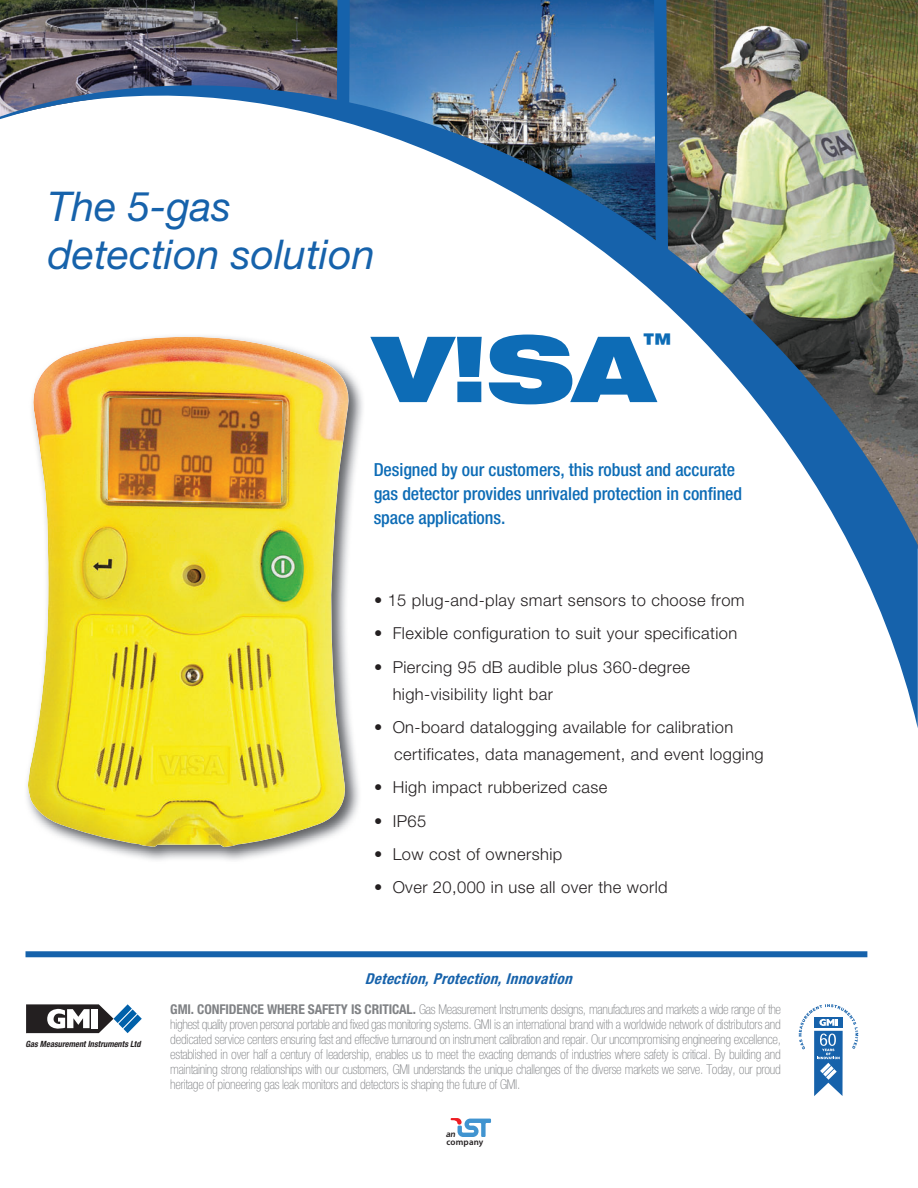
<style>
.page{position:relative;width:918px;height:1188px;background:#fff}
.page>*{position:absolute;margin:0;border:0;box-sizing:border-box;transform-origin:0 0}
.t1{font:900 expanded 91.5px "Helvetica Neue LT Pro";color:#0d6cb6}
.t2{font:italic 41.1px/47.8px "Helvetica Neue LT Pro";color:#1662ab}
.t3{font:900 expanded 27.45px "Helvetica Neue LT Pro";color:#0d6cb6}
.t4{font:500 condensed 18px/24px "Helvetica Neue LT Pro";letter-spacing:-.005em;color:#0d6cb6}
.t5{font:300 16.5px/27px "Helvetica Neue LT Pro";letter-spacing:.025em;color:#231f20}
.t6{font:italic 700 condensed 15px "Helvetica Neue LT Pro";letter-spacing:.025em;color:#1662ab}
.t7{font:100 condensed 13.5px/15px "Helvetica Neue LT Pro";letter-spacing:-.02em;color:#808285;text-align:justify}
.t8{font:600 9px "Myriad Pro";letter-spacing:.02em;color:#231f20}
.t9{font:italic 600 9px "Myriad Pro";color:#231f20}
.t10{font:italic 700 condensed 8.55px "Helvetica Neue LT Pro";color:#231f20}
.s1{font-weight:700}
</style>
<div class="page">
<div style="left:26px;top:951px;width:841px;height:6px;background:#1662ab"></div>
<svg style="left:26px;top:1004px;width:116px;height:29px"></svg>
<svg style="left:799px;top:1004px;width:59px;height:92px"></svg>
<img style="left:26px;top:728px;width:330px;height:119px">
<img style="left:674px;top:0;width:244px;height:49px">
<svg style="left:451px;top:1118px;width:40px;height:19px"></svg>
<img style="left:356px;top:0;width:292px;height:49px">
<svg style="left:648px;top:0;width:26px;height:49px"></svg>
<img style="left:30px;top:49px;width:888px;height:679px">
<img style="left:0;top:0;width:356px;height:121px">
<h2 class="t2" style="left:48px;top:186px;width:328px">The 5-gas detection solution</h2>
<h3 class="t3" style="left:644px;top:327px;width:29px">™</h3>
<h1 class="t1" style="left:374px;top:317px;width:282px">V!SA</h1>
<h3 class="t4" style="left:374px;top:460px;width:370px">Designed by our customers, this robust and accurate gas detector provides unrivaled protection in confined space applications.</h3>
<p class="t5" style="left:374px;top:588px;width:372px">• 15 plug-and-play smart sensors to choose from</p>
<p class="t5" style="left:374px;top:621px;width:365px">• Flexible configuration to suit your specification</p>
<p class="t5" style="left:393px;top:655px;width:299px;text-indent:-18px">• Piercing 95 dB audible plus 360-degree high-visibility light bar</p>
<p class="t5" style="left:394px;top:715px;width:371px;text-indent:-20px">• On-board datalogging available for calibration certificates, data management, and event logging</p>
<p class="t5" style="left:374px;top:776px;width:235px">• High impact rubberized case</p>
<p class="t5" style="left:374px;top:809px;width:54px">• IP65</p>
<p class="t5" style="left:374px;top:842px;width:190px">• Low cost of ownership</p>
<p class="t5" style="left:374px;top:876px;width:295px">• Over 20,000 in use all over the world</p>
<p class="t10" style="left:26px;top:1039px;width:117px">Gas Measurement Instruments Ltd</p>
<p class="t6" style="left:365px;top:970px;width:208px">Detection, Protection, Innovation</p>
<p class="t7" style="left:170px;top:1003px;width:612px"><span class="s1">GMI. CONFIDENCE WHERE SAFETY IS CRITICAL.</span> Gas Measurement Instruments designs, manufactures and markets a wide range of the highest quality proven personal portable and fixed gas monitoring systems. GMI is an international brand with a worldwide network of distributors and dedicated service centers ensuring fast and effective turnaround on instrument calibration and repair. Our uncompromising engineering excellence, established in over half a century of leadership, enables us to meet the exacting demands of industries where safety is critical. By building and maintaining strong relationships with our customers, GMI understands the unique challenges of the diverse markets we serve. Today, our proud heritage of pioneering gas leak monitors and detectors is shaping the future of GMI.</p>
<p class="t9" style="left:446px;top:1129px;width:12px">an</p>
<p class="t8" style="left:446px;top:1137px;width:38px">company</p>
</div>
